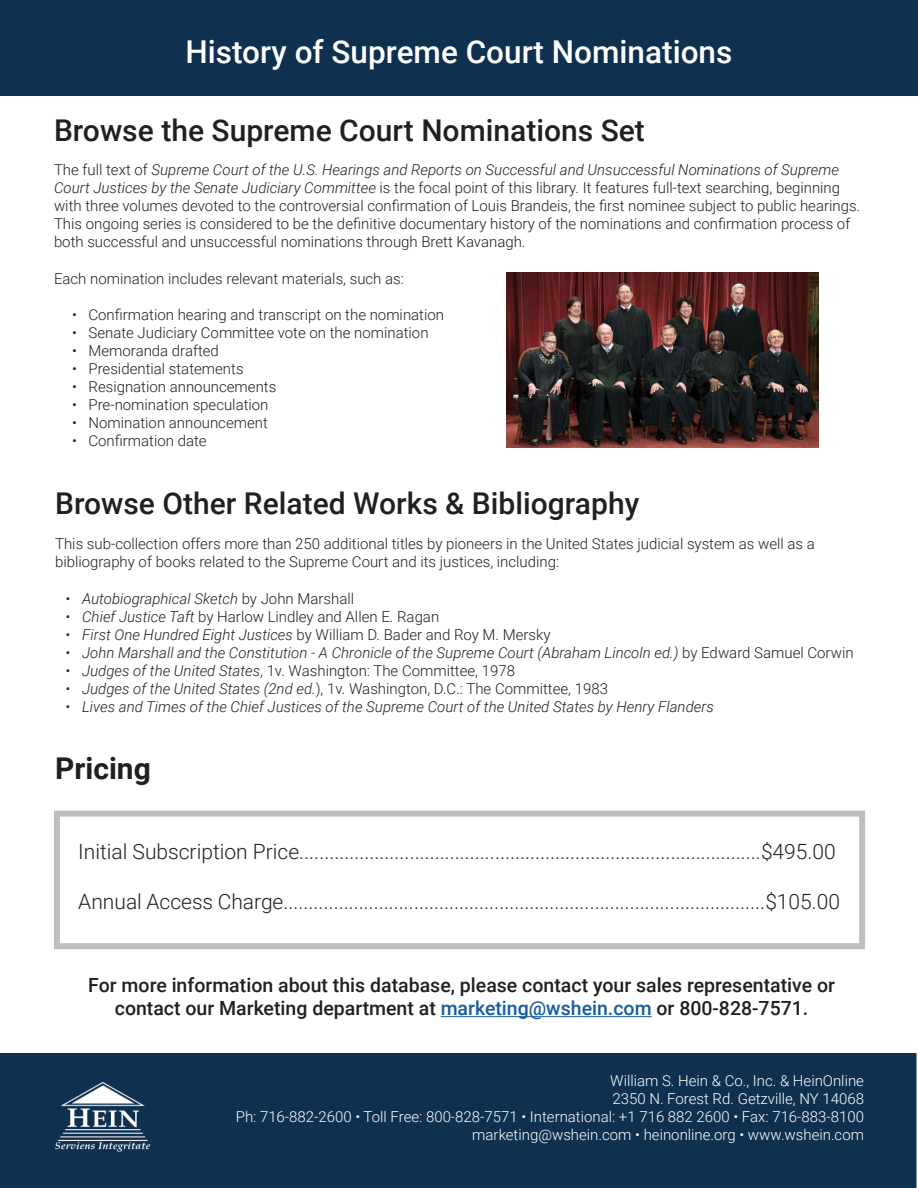
<style>
.page{position:relative;width:918px;height:1188px;background:#fff}
.page>*{position:absolute;margin:0;border:0;box-sizing:border-box;transform-origin:0 0}
.t1{font:500 31.5px "Roboto";color:#fff}
.t2{font:500 30px "Roboto";color:#231f20}
.t3{font:700 30px "Roboto";color:#231f20}
.t4{font:300 21px "Roboto";color:#231f20}
.t5{font:500 19.5px/23.4px "Roboto";color:#231f20;text-align:center}
.t6{font:300 15px/18px "Roboto";color:#231f20}
.t7{font:italic 300 15px "Roboto";color:#231f20}
.t8{font:300 15px "Roboto";color:#fff}
.s1{font-style:italic}
.s2{font-style:normal}
.s3{color:#175d9e}
</style>
<div class="page">
<div style="left:0;top:1053px;width:916px;height:135px;background:#0f304f"></div>
<div style="left:0;top:0;width:918px;height:95px;background:#0f304f"></div>
<img style="left:507px;top:273px;width:312px;height:174px">
<div style="left:54px;top:811px;width:811px;height:138px;border:6px solid #bebfc2"></div>
<hr style="left:441px;top:1016px;width:211px;height:1px;background:#175d9e">
<img style="left:47px;top:1075px;width:112px;height:84px">
<p class="t1" style="left:186px;top:30px;width:548px">History of Supreme Court Nominations</p>
<p class="t2" style="left:54px;top:110px;width:592px">Browse the Supreme Court Nominations Set</p>
<p class="t6" style="left:54px;top:160px;width:808px">The full text of <span class="s1">Supreme Court of the U.S. Hearings and Reports on Successful and Unsuccessful Nominations of Supreme Court Justices by the Senate Judiciary Committee</span> is the focal point of this library. It features full-text searching, beginning with three volumes devoted to the controversial confirmation of Louis Brandeis, the first nominee subject to public hearings.<br>This ongoing series is considered to be the definitive documentary history of the nominations and confirmation process of both successful and unsuccessful nominations through Brett Kavanagh.</p>
<p class="t6" style="left:54px;top:269px;width:351px">Each nomination includes relevant materials, such as:</p>
<p class="t6" style="left:72px;top:305px;width:374px">• Confirmation hearing and transcript on the nomination</p>
<p class="t6" style="left:72px;top:323px;width:358px">• Senate Judiciary Committee vote on the nomination</p>
<p class="t6" style="left:72px;top:341px;width:148px">• Memoranda drafted</p>
<p class="t6" style="left:72px;top:359px;width:173px">• Presidential statements</p>
<p class="t6" style="left:72px;top:377px;width:206px">• Resignation announcements</p>
<p class="t6" style="left:72px;top:395px;width:198px">• Pre-nomination speculation</p>
<p class="t6" style="left:72px;top:413px;width:197px">• Nomination announcement</p>
<p class="t6" style="left:72px;top:431px;width:136px">• Confirmation date</p>
<p class="t2" style="left:55px;top:482px;width:586px">Browse Other Related Works &amp; Bibliography</p>
<p class="t6" style="left:55px;top:534px;width:761px">This sub-collection offers more than 250 additional titles by pioneers in the United States judicial system as well as a bibliography of books related to the Supreme Court and its justices, including:</p>
<p class="t7" style="left:66px;top:588px;width:290px">• Autobiographical Sketch <span class="s2">by John Marshall</span></p>
<p class="t6" style="left:66px;top:607px;width:375px"><span class="s1">• Chief Justice Taft</span> by Harlow Lindley and Allen E. Ragan</p>
<p class="t6" style="left:66px;top:625px;width:487px"><span class="s1">• First One Hundred Eight Justices</span> by William D. Bader and Roy M. Mersky</p>
<p class="t7" style="left:66px;top:642px;width:790px">• John Marshall and the Constitution - A Chronicle of the Supreme Court (Abraham Lincoln ed.) <span class="s2">by Edward Samuel Corwin</span></p>
<p class="t6" style="left:66px;top:661px;width:451px"><span class="s1">• Judges of the United States</span>, 1v. Washington: The Committee, 1978</p>
<p class="t6" style="left:66px;top:679px;width:544px"><span class="s1">• Judges of the United States (2nd ed.</span>), 1v. Washington, D.C.: The Committee, 1983</p>
<p class="t7" style="left:66px;top:696px;width:650px">• Lives and Times of the Chief Justices of the Supreme Court of the United States by Henry Flanders</p>
<p class="t3" style="left:55px;top:747px;width:97px">Pricing</p>
<p class="t4" style="left:78px;top:837px;width:759px">Initial Subscription Price............................................................................................$495.00</p>
<p class="t4" style="left:78px;top:887px;width:763px">Annual Access Charge................................................................................................$105.00</p>
<p class="t5" style="left:88px;top:972px;width:748px">For more information about this database, please contact your sales representative or contact our Marketing department at <span class="s3">marketing@wshein.com</span> or 800-828-7571.</p>
<p class="t8" style="left:610px;top:1070px;width:255px">William S. Hein &amp; Co., Inc. &amp; HeinOnline</p>
<p class="t8" style="left:612px;top:1088px;width:253px">2350 N. Forest Rd. Getzville, NY 14068</p>
<p class="t8" style="left:236px;top:1106px;width:630px">Ph: 716-882-2600 • Toll Free: 800-828-7571 • International: +1 716 882 2600 • Fax: 716-883-8100</p>
<p class="t8" style="left:472px;top:1124px;width:393px">marketing@wshein.com • heinonline.org • www.wshein.com</p>
</div>
